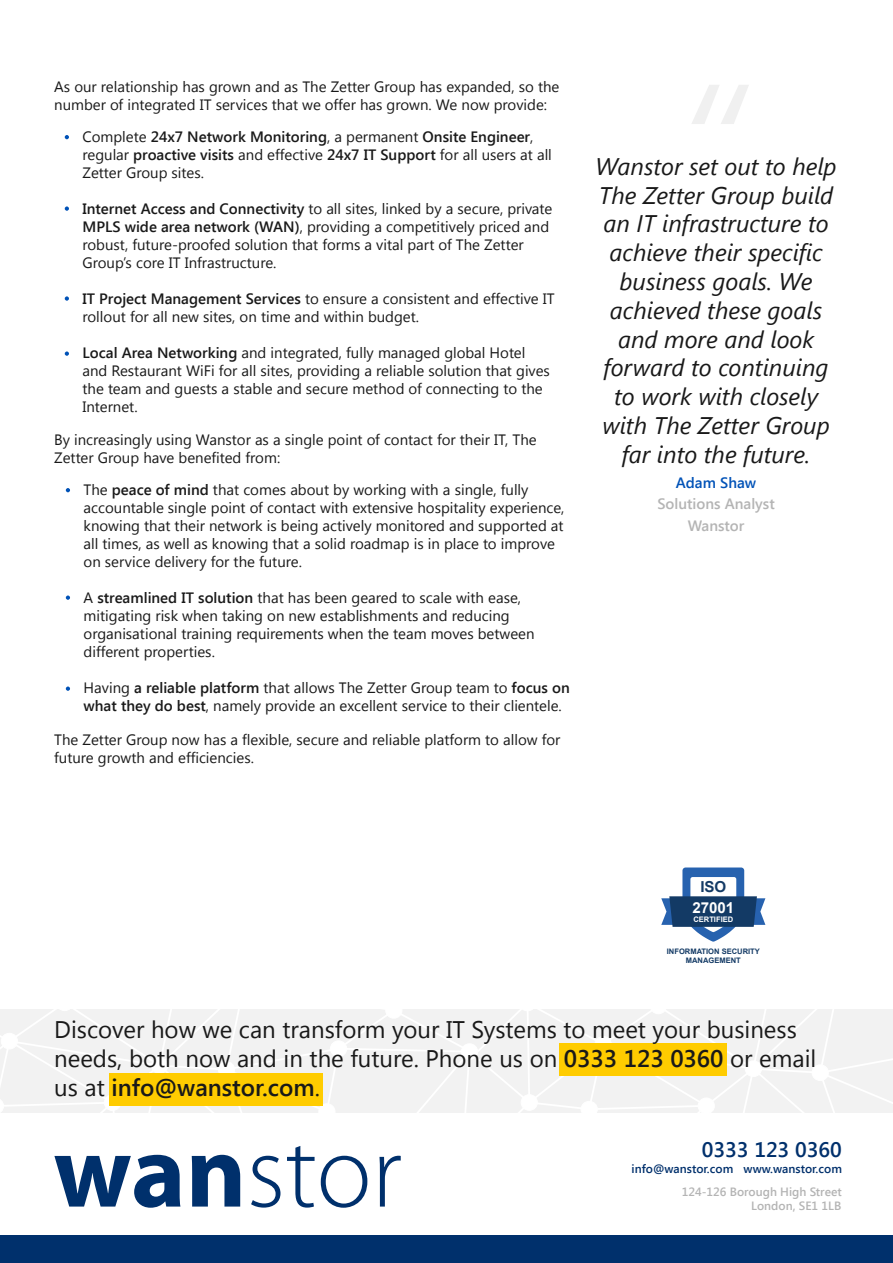
<style>
.page{position:relative;width:893px;height:1263px;background:#fff}
.page>*{position:absolute;margin:0;border:0;box-sizing:border-box;transform-origin:0 0}
.t1{font:italic 24px/28.8px "Segoe UI";color:#191919;text-align:center}
.t2{font:24px/28.8px "Segoe UI";color:#191919}
.t3{font:600 21px "Segoe UI";color:#00306c}
.t4{font:700 15.15px "Arial";color:#fff}
.t5{font:700 15.15px "Arial";color:#133a65}
.t6{font:15px/18px "Segoe UI";color:#191919}
.t7{font:600 15px "Segoe UI";color:#b4b4b4}
.t8{font:600 15px "Segoe UI";color:#0052b7}
.t9{font:600 12px "Segoe UI";color:#b4b4b4}
.t10{font:600 12px "Segoe UI";color:#00306c}
.t11{font:700 7.5px/9px "Arial";color:#133a65;text-align:center}
.t12{font:700 7.5px "Arial";color:#fff}
.s1{font-weight:600}
</style>
<div class="page">
<svg style="left:0;top:1009px;width:893px;height:104px"></svg>
<div style="left:560px;top:1043px;width:167px;height:33px;background:#fc0"></div>
<div style="left:109px;top:1073px;width:213px;height:33px;background:#fc0"></div>
<svg style="left:54px;top:1155px;width:126px;height:53px"></svg>
<svg style="left:192px;top:1155px;width:48px;height:51px"></svg>
<svg style="left:251px;top:1156px;width:29px;height:51px"></svg>
<svg style="left:287px;top:1146px;width:28px;height:61px"></svg>
<svg style="left:321px;top:1156px;width:46px;height:52px"></svg>
<svg style="left:379px;top:1156px;width:22px;height:50px"></svg>
<div style="left:0;top:1236px;width:893px;height:27px;background:#00306c"></div>
<svg style="left:661px;top:867px;width:104px;height:74px"></svg>
<svg style="left:65px;top:135px;width:4px;height:4px"></svg>
<svg style="left:65px;top:206px;width:4px;height:5px"></svg>
<svg style="left:65px;top:296px;width:4px;height:5px"></svg>
<svg style="left:65px;top:351px;width:4px;height:5px"></svg>
<svg style="left:66px;top:488px;width:4px;height:4px"></svg>
<svg style="left:66px;top:595px;width:4px;height:5px"></svg>
<svg style="left:66px;top:686px;width:4px;height:5px"></svg>
<p class="t6" style="left:54px;top:77px;width:507px">As our relationship has grown and as The Zetter Group has expanded, so the number of integrated IT services that we offer has grown. We now provide:</p>
<p class="t6" style="left:82px;top:127px;width:471px">Complete <span class="s1">24x7 Network Monitoring</span>, a permanent <span class="s1">Onsite Engineer</span>, regular <span class="s1">proactive visits</span> and effective <span class="s1">24x7 IT Support</span> for all users at all<br>Zetter Group sites.</p>
<p class="t6" style="left:82px;top:199px;width:471px"><span class="s1">Internet Access and Connectivity</span> to all sites, linked by a secure, private <span class="s1">MPLS wide area network (WAN)</span>, providing a competitively priced and robust, future-proofed solution that forms a vital part of The Zetter Group’s core IT Infrastructure.</p>
<p class="t6" style="left:82px;top:289px;width:474px"><span class="s1">IT Project Management Services</span> to ensure a consistent and effective IT rollout for all new sites, on time and within budget.</p>
<p class="t6" style="left:82px;top:343px;width:469px"><span class="s1">Local Area Networking</span> and integrated, fully managed global Hotel and Restaurant WiFi for all sites, providing a reliable solution that gives the team and guests a stable and secure method of connecting to the Internet.</p>
<p class="t6" style="left:54px;top:430px;width:484px">By increasingly using Wanstor as a single point of contact for their IT, The<br>Zetter Group have benefited from:</p>
<p class="t6" style="left:84px;top:480px;width:482px">The <span class="s1">peace of mind</span> that comes about by working with a single, fully accountable single point of contact with extensive hospitality experience, knowing that their network is being actively monitored and supported at all times, as well as knowing that a solid roadmap is in place to improve on service delivery for the future.</p>
<p class="t6" style="left:84px;top:588px;width:452px">A <span class="s1">streamlined IT solution</span> that has been geared to scale with ease, mitigating risk when taking on new establishments and reducing organisational training requirements when the team moves between different properties.</p>
<p class="t6" style="left:84px;top:678px;width:488px">Having <span class="s1">a reliable platform</span> that allows The Zetter Group team to <span class="s1">focus on what they do best</span>, namely provide an excellent service to their clientele.</p>
<p class="t6" style="left:54px;top:730px;width:508px">The Zetter Group now has a flexible, secure and reliable platform to allow for future growth and efficiencies.</p>
<p class="t1" style="left:595px;top:151px;width:243px">Wanstor set out to help<br>The Zetter Group build an IT infrastructure to achieve their specific business goals. We achieved these goals and more and look forward to continuing to work with closely with The Zetter Group far into the future.</p>
<p class="t8" style="left:676px;top:472px;width:82px">Adam Shaw</p>
<p class="t7" style="left:657px;top:493px;width:119px">Solutions Analyst</p>
<p class="t7" style="left:688px;top:515px;width:58px">Wanstor</p>
<p class="t5" style="left:700px;top:877px;width:28px">ISO</p>
<p class="t12" style="left:693px;top:914px;width:41px">CERTIFIED</p>
<p class="t11" style="left:667px;top:947px;width:95px">INFORMATION SECURITY<br>MANAGEMENT</p>
<p class="t4" style="left:692px;top:897px;width:44px">27001</p>
<p class="t2" style="left:54px;top:1014px;width:764px">Discover how we can transform your IT Systems to meet your business needs, both now and in the future. Phone us on <span class="s1">0333 123 0360</span> or email us at <span class="s1">info@wanstor.com</span>.</p>
<p class="t3" style="left:702px;top:1134px;width:141px">0333 123 0360</p>
<p class="t10" style="left:632px;top:1160px;width:103px">info@wanstor.com</p>
<p class="t10" style="left:744px;top:1160px;width:100px">www.wanstor.com</p>
<p class="t9" style="left:682px;top:1183px;width:161px">124-126 Borough High Street</p>
<p class="t9" style="left:751px;top:1198px;width:92px">London, SE1 1LB</p>
</div>
